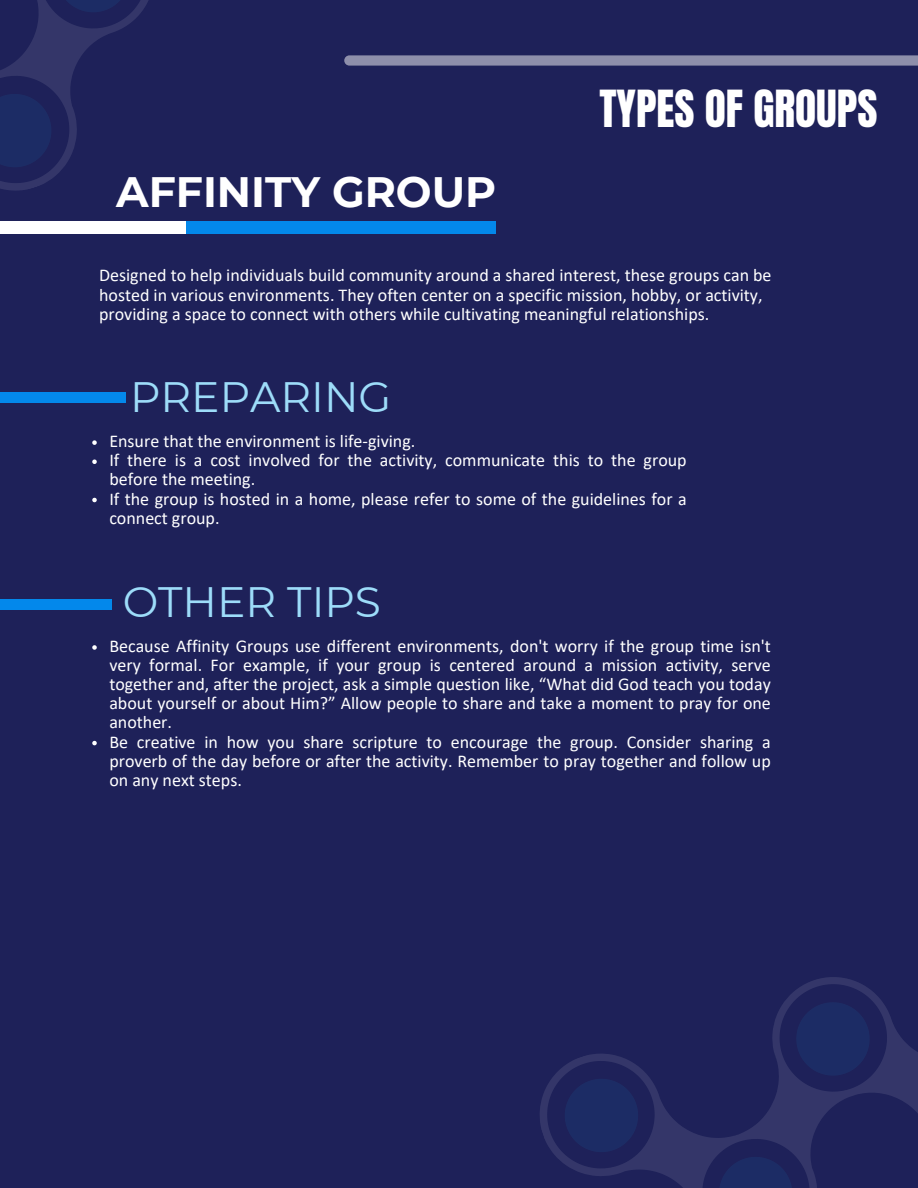
<style>
.page{position:relative;width:918px;height:1188px;background:#1e2159}
.page>*{position:absolute;margin:0;border:0;box-sizing:border-box;transform-origin:0 0}
.t1{font:43.5px "Anton";color:#fff}
.t2{font:42.45px "Montserrat";color:#9ddcf9}
.t3{font:700 42.45px "Montserrat";color:#fff}
.t4{font:18px/19.2px "Calibri";color:#fff}
</style>
<div class="page">
<svg style="left:92px;top:645px;width:5px;height:5px"></svg>
<svg style="left:92px;top:741px;width:5px;height:4px"></svg>
<svg style="left:92px;top:440px;width:5px;height:5px"></svg>
<svg style="left:92px;top:460px;width:5px;height:4px"></svg>
<svg style="left:92px;top:498px;width:5px;height:4px"></svg>
<svg style="left:344px;top:55px;width:574px;height:11px;background:#8586a4"></svg>
<div style="left:0;top:221px;width:496px;height:13px;background:#0388eb"></div>
<div style="left:0;top:392px;width:125px;height:11px;background:#0388eb"></div>
<div style="left:0;top:599px;width:111px;height:10px;background:#0388eb"></div>
<svg style="left:540px;top:977px;width:378px;height:211px"></svg>
<svg style="left:774px;top:1052px;width:3px;height:9px"></svg>
<svg style="left:732px;top:1133px;width:9px;height:3px"></svg>
<svg style="left:716px;top:1154px;width:79px;height:34px"></svg>
<svg style="left:555px;top:1069px;width:93px;height:93px"></svg>
<svg style="left:787px;top:993px;width:92px;height:92px"></svg>
<svg style="left:0;top:0;width:186px;height:234px"></svg>
<svg style="left:0;top:79px;width:67px;height:104px"></svg>
<svg style="left:47px;top:0;width:93px;height:22px"></svg>
<h2 class="t3" style="left:116px;top:166px;width:382px">AFFINITY GROUP</h2>
<p class="t1" style="left:599px;top:77px;width:280px">TYPES OF GROUPS</p>
<p class="t4" style="left:99px;top:267px;width:674px">Designed to help individuals build community around a shared interest, these groups can be hosted in various environments. They often center on a specific mission, hobby, or activity, providing a space to connect with others while cultivating meaningful relationships.</p>
<p class="t2" style="left:130px;top:371px;width:263px">PREPARING</p>
<h2 class="t4" style="left:109px;top:433px;width:307px">Ensure that the environment is life-giving.</h2>
<p class="t4" style="left:109px;top:452px;width:579px">If there is a cost involved for the activity, communicate this to the group before the meeting.</p>
<p class="t4" style="left:109px;top:490px;width:579px">If the group is hosted in a home, please refer to some of the guidelines for a connect group.</p>
<p class="t2" style="left:123px;top:576px;width:260px">OTHER TIPS</p>
<h2 class="t4" style="left:109px;top:638px;width:663px;text-align:justify">Because Affinity Groups use different environments, don't worry if the group time isn't very formal. For example, if your group is centered around a mission activity, serve together and, after the project, ask a simple question like, “What did God teach you today about yourself or about Him?” Allow people to share and take a moment to pray for one another.</h2>
<h1 class="t4" style="left:109px;top:734px;width:663px;text-align:justify">Be creative in how you share scripture to encourage the group. Consider sharing a proverb of the day before or after the activity. Remember to pray together and follow up on any next steps.</h1>
</div>
